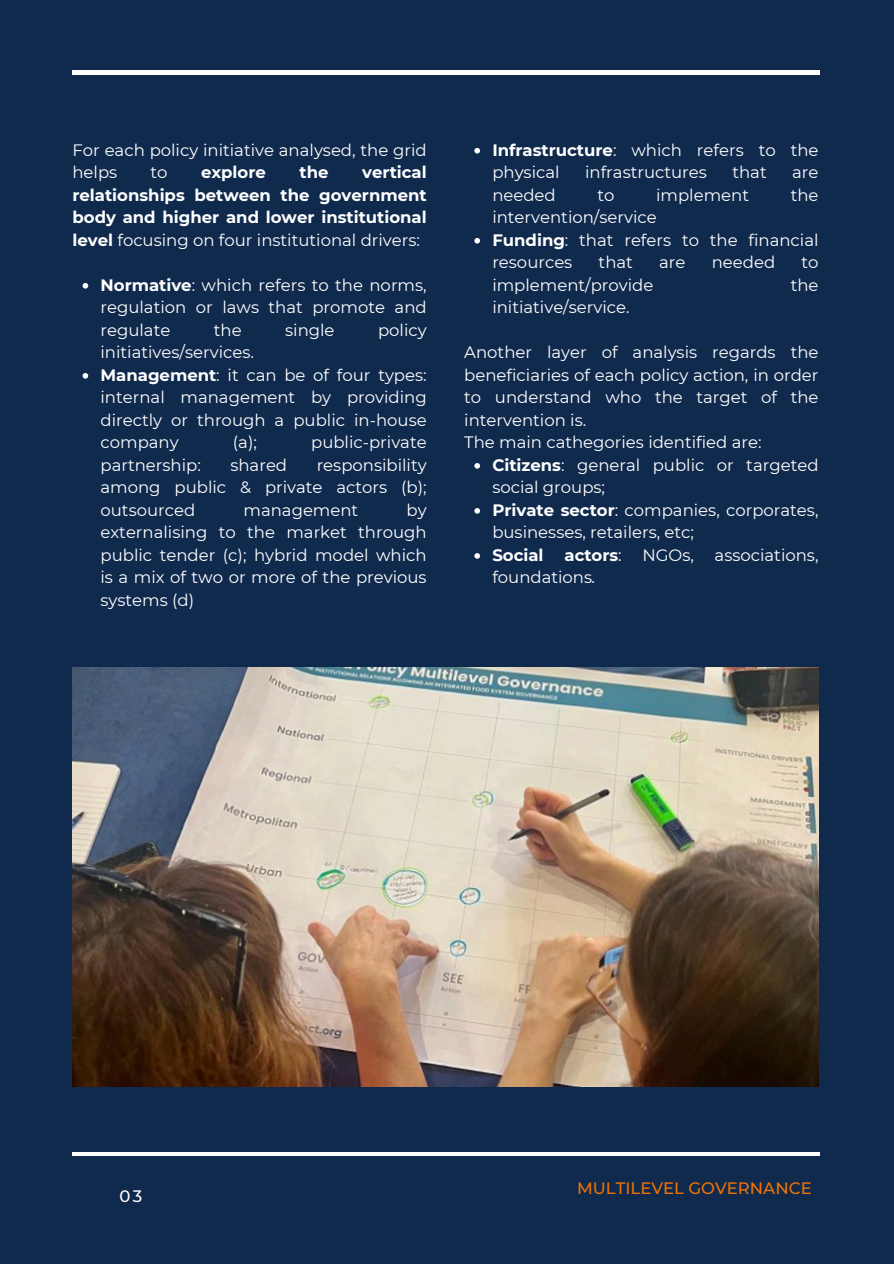
<style>
.page{position:relative;width:894px;height:1264px;background:#fff}
.page>*{position:absolute;margin:0;border:0;box-sizing:border-box;transform-origin:0 0}
.t1{font:16.5px/22.5px "Montserrat";color:#fff}
.t2{font:700 16.5px/22.5px "Montserrat";color:#fff;text-align:justify}
.t3{font:500 16.5px "Montserrat";color:#ee7203}
.t4{font:500 16.5px "Montserrat";color:#fff}
.s1{font-weight:400}
.s2{font-weight:700}
.s3{font-style:italic}
</style>
<div class="page">
<div style="left:0;top:0;width:893px;height:1263px;background:#102a4e"></div>
<svg style="left:83px;top:283px;width:5px;height:5px"></svg>
<svg style="left:83px;top:373px;width:5px;height:5px"></svg>
<hr style="left:72px;top:1152px;width:747px;height:3px;background:#fff">
<hr style="left:72px;top:71px;width:747px;height:3px;background:#fff">
<img style="left:72px;top:667px;width:746px;height:419px">
<svg style="left:474px;top:148px;width:6px;height:5px"></svg>
<svg style="left:474px;top:238px;width:6px;height:5px"></svg>
<svg style="left:474px;top:463px;width:6px;height:5px"></svg>
<svg style="left:474px;top:508px;width:6px;height:5px"></svg>
<svg style="left:474px;top:553px;width:6px;height:5px"></svg>
<p class="t1" style="left:72px;top:139px;width:355px">For each policy initiative analysed, the grid helps</p>
<p class="t2" style="left:72px;top:161px;width:355px;text-indent:290px">vertical relationships between the government body and higher and lower institutional level <span class="s1">focusing on four institutional drivers:</span></p>
<p class="t1" style="left:100px;top:274px;width:327px;text-align:justify"><span class="s2">Normative</span>: which refers to the norms, regulation or laws that promote and regulate</p>
<p class="t1" style="left:151px;top:161px;width:19px">to</p>
<p class="t2" style="left:201px;top:161px;width:66px">explore</p>
<p class="t2" style="left:299px;top:161px;width:30px">the</p>
<p class="t1" style="left:214px;top:319px;width:29px">the</p>
<p class="t1" style="left:285px;top:319px;width:51px">single</p>
<p class="t1" style="left:378px;top:319px;width:50px">policy</p>
<p class="t1" style="left:100px;top:341px;width:155px">initiatives/services.</p>
<p class="t1" style="left:100px;top:364px;width:327px;text-align:justify"><span class="s2">Management</span>: it can be of four types: internal management by providing directly or through a public in-house company</p>
<p class="t1" style="left:233px;top:431px;width:26px">(a);</p>
<p class="t1" style="left:311px;top:431px;width:117px">public-private</p>
<p class="t1" style="left:100px;top:454px;width:327px;text-align:justify;text-indent:216px">responsibility among public &amp; private actors (b); outsourced</p>
<p class="t1" style="left:100px;top:454px;width:102px">partnership:</p>
<p class="t1" style="left:230px;top:454px;width:58px">shared</p>
<p class="t1" style="left:100px;top:499px;width:327px;text-align:justify;text-indent:306px">by externalising to the market through public tender (c); hybrid model which is a mix of two or more of the previous systems (d)</p>
<p class="t1" style="left:243px;top:499px;width:116px">management</p>
<p class="t1" style="left:492px;top:139px;width:327px"><span class="s2">Infrastructure</span>: which refers to the physical</p>
<p class="t1" style="left:585px;top:161px;width:123px">infrastructures</p>
<p class="t1" style="left:732px;top:161px;width:36px">that</p>
<p class="t1" style="left:792px;top:161px;width:28px">are</p>
<p class="t1" style="left:492px;top:184px;width:65px">needed</p>
<p class="t1" style="left:597px;top:184px;width:19px">to</p>
<p class="t1" style="left:656px;top:184px;width:94px">implement</p>
<p class="t1" style="left:790px;top:184px;width:29px">the</p>
<p class="t1" style="left:492px;top:206px;width:166px">intervention/service</p>
<p class="t1" style="left:492px;top:229px;width:327px"><span class="s2">Funding</span>: that refers to the financial resources</p>
<p class="t1" style="left:598px;top:251px;width:36px">that</p>
<p class="t1" style="left:659px;top:251px;width:28px">are</p>
<p class="t1" style="left:711px;top:251px;width:65px">needed</p>
<p class="t1" style="left:801px;top:251px;width:19px">to</p>
<p class="t1" style="left:492px;top:274px;width:162px">implement/provide</p>
<p class="t1" style="left:790px;top:274px;width:29px">the</p>
<p class="t1" style="left:492px;top:296px;width:139px">initiative/service.</p>
<p class="t1" style="left:464px;top:341px;width:355px;text-align:justify">Another layer of analysis regards the beneficiaries of each policy action, in order to understand who the target of the intervention is.</p>
<p class="t1" style="left:464px;top:431px;width:299px">The main cathegories identified are:</p>
<p class="t1" style="left:492px;top:454px;width:327px"><span class="s2">Citizens</span>: general public or targeted social groups;</p>
<p class="t1" style="left:492px;top:499px;width:327px"><span class="s2">Private sector</span>: companies, corporates, businesses, retailers, etc;</p>
<p class="t2" style="left:492px;top:544px;width:53px">Social</p>
<p class="t1" style="left:492px;top:544px;width:327px;text-indent:72px"><span class="s2">actors</span>: NGOs, associations, foundations<span class="s3">.</span></p>
<p class="t4" style="left:119px;top:1185px;width:24px">03</p>
<p class="t3" style="left:577px;top:1177px;width:236px">MULTILEVEL GOVERNANCE</p>
</div>
